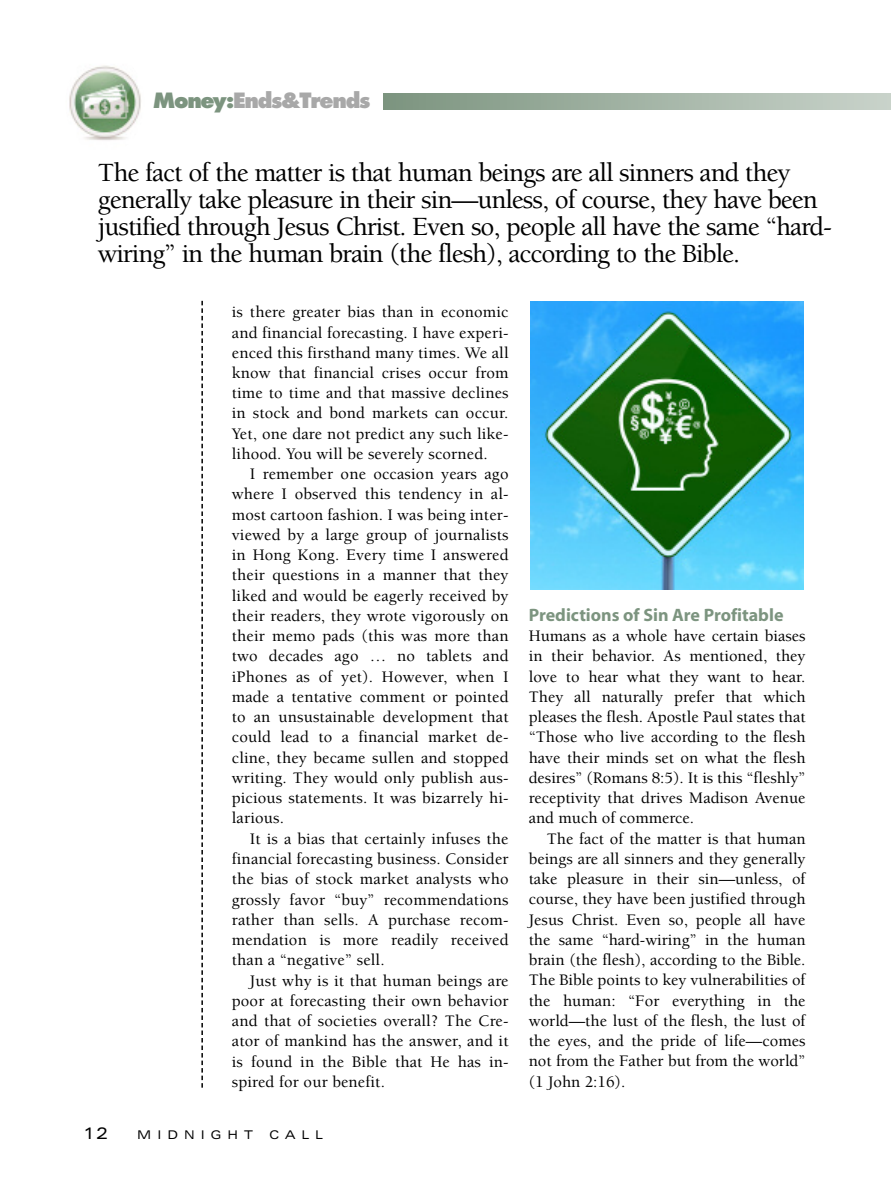
<style>
.page{position:relative;width:891px;height:1188px;background:#fff}
.page>*{position:absolute;margin:0;border:0;box-sizing:border-box;transform-origin:0 0}
.t1{font:500 27px/27px "Berkeley";letter-spacing:-.035em;color:#000}
.t2{font:800 23.1px "Futura T";letter-spacing:-.055em;color:#a8a8a8}
.t3{font:700 18px "Myriad";color:#7c947f}
.t4{font:500 16.5px/20.2px "Berkeley";letter-spacing:.01em;color:#000;text-align:justify}
.t5{font:expanded 16.5px "Zurich BT";color:#000}
.t6{font:expanded 12px "Zurich BT";letter-spacing:.505em;color:#000}
.s1{color:#7c947f}
</style>
<div class="page">
<div style="left:383px;top:93px;width:508px;height:17px;background:linear-gradient(to right,#7c947f,#c9d3ca)"></div>
<img style="left:65px;top:52px;width:80px;height:102px;border-radius:50%">
<svg style="left:201px;top:301px;width:2px;height:787px"></svg>
<img style="left:531px;top:302px;width:272px;height:287px">
<h2 class="t2" style="left:153px;top:87px;width:219px"><span class="s1">Money:</span>Ends&amp;Trends</h2>
<p class="t1" style="left:98px;top:161px;width:736px">The fact of the matter is that human beings are all sinners and they generally take pleasure in their sin—unless, of course, they have been justified through Jesus Christ. Even so, people all have the same “hard&shy;wiring” in the human brain (the flesh), according to the Bible.</p>
<p class="t4" style="left:232px;top:303px;width:278px">is there greater bias than in economic and financial forecasting. I have experi&shy;enced this firsthand many times. We all know that financial crises occur from time to time and that massive declines in stock and bond markets can occur.<br>Yet, one dare not predict any such like&shy;lihood. You will be severely scorned.</p>
<p class="t4" style="left:232px;top:465px;width:278px;text-indent:18px">I remember one occasion years ago where I observed this tendency in al&shy;most cartoon fashion. I was being inter&shy;viewed by a large group of journalists in Hong Kong. Every time I answered their questions in a manner that they liked and would be eagerly received by their readers, they wrote vigorously on their memo pads (this was more than two decades ago … no tablets and iPhones as of yet). However, when I made a tentative comment or pointed to an unsustainable development that could lead to a financial market de&shy;cline, they became sullen and stopped writing. They would only publish aus&shy;picious statements. It was bizarrely hi&shy;larious.</p>
<p class="t4" style="left:232px;top:830px;width:278px;text-indent:18px">It is a bias that certainly infuses the financial forecasting business. Consider the bias of stock market analysts who grossly favor “buy” recommendations rather than sells. A purchase recom&shy;mendation is more readily received than a “negative” sell.</p>
<p class="t4" style="left:232px;top:972px;width:278px;text-indent:18px">Just why is it that human beings are poor at forecasting their own behavior and that of societies overall? The Cre&shy;ator of mankind has the answer, and it is found in the Bible that He has in&shy;spired for our benefit.</p>
<p class="t5" style="left:83px;top:1128px;width:27px">12</p>
<p class="t6" style="left:137px;top:1131px;width:117px">MIDNIGHT</p>
<p class="t6" style="left:269px;top:1131px;width:55px">CALL</p>
<p class="t3" style="left:529px;top:608px;width:256px">Predictions of Sin Are Profitable</p>
<p class="t4" style="left:529px;top:627px;width:278px">Humans as a whole have certain biases in their behavior. As mentioned, they love to hear what they want to hear.<br>They all naturally prefer that which pleases the flesh. Apostle Paul states that “Those who live according to the flesh have their minds set on what the flesh desires” (Romans 8:5). It is this “fleshly” receptivity that drives Madison Avenue and much of commerce.</p>
<p class="t4" style="left:529px;top:830px;width:278px;text-indent:18px">The fact of the matter is that human beings are all sinners and they generally take pleasure in their sin—unless, of course, they have been justified through Jesus Christ. Even so, people all have the same “hard-wiring” in the human brain (the flesh), according to the Bible.<br>The Bible points to key vulnerabilities of the human: “For everything in the world—the lust of the flesh, the lust of the eyes, and the pride of life—comes not from the Father but from the world” (1 John 2:16).</p>
</div>
